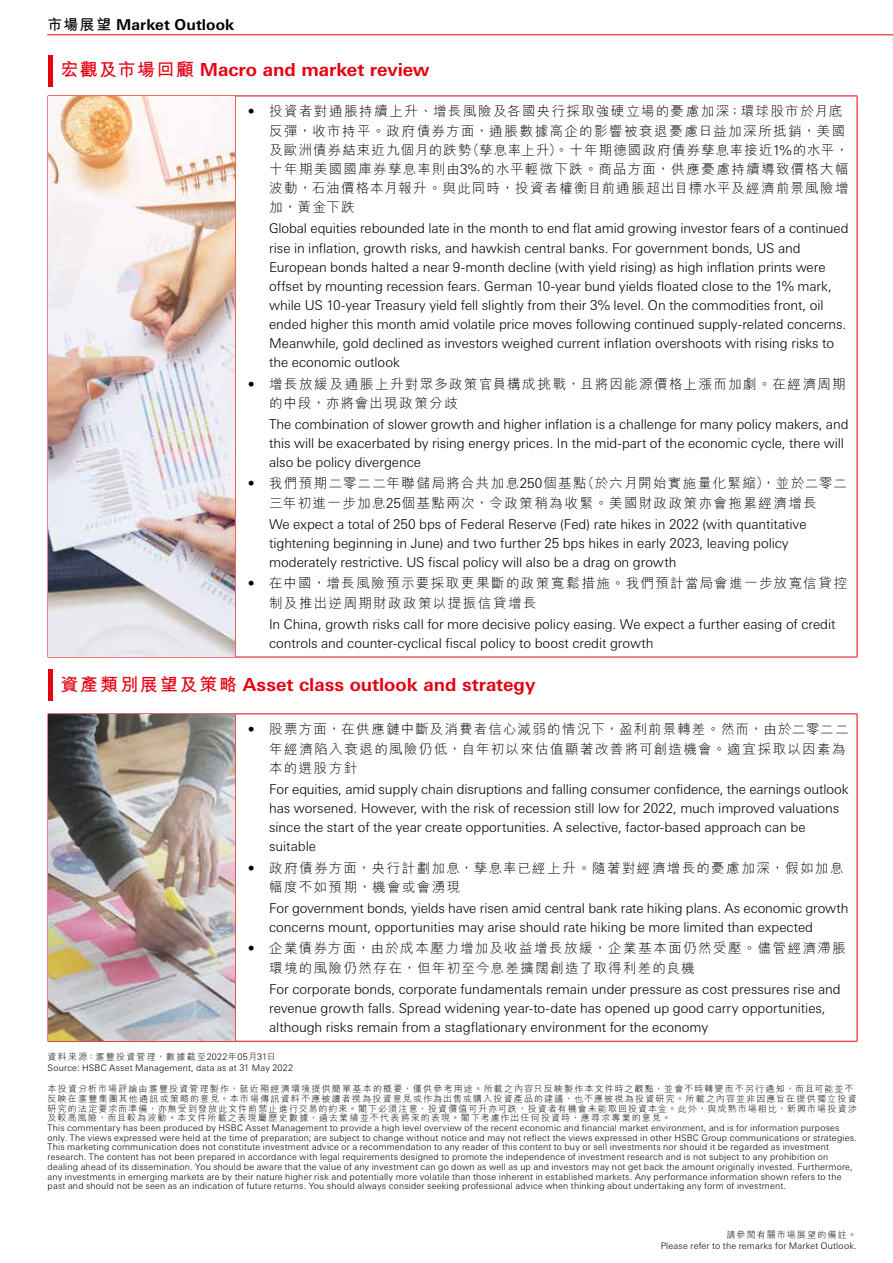
<style>
.page{position:relative;width:893px;height:1263px;background:#fff}
.page>*{position:absolute;margin:0;border:0;box-sizing:border-box;transform-origin:0 0}
.t1{font:700 18px "Univers Nextfor HSBC";color:#e60012}
.t2{font:700 15px "Univers Nextfor HSBC";letter-spacing:.005em;color:#000}
.t3{font:300 13.5px/19.2px "Univers Nextfor HSBC";letter-spacing:-.005em;color:#000}
.t4{font:300 13.5px/19.2px "M Hei H Kfor HSBC";letter-spacing:.1em;color:#000}
.t5{font:300 9px/9.8px "Univers Nextfor HSBC";letter-spacing:.02em;color:#000}
.t6{font:300 9px/9.8px "M Hei H Kfor HSBC";letter-spacing:.125em;color:#000}
.s1{font-family:"M Hei H Kfor HSBC"}
.s2{font-family:"Univers Nextfor HSBC"}
</style>
<div class="page">
<hr style="left:47px;top:34px;width:846px;height:1px;background:#e60012">
<hr style="left:235px;top:96px;width:1px;height:561px;background:#e60012">
<hr style="left:235px;top:96px;width:622px;height:1px;background:#e60012">
<hr style="left:857px;top:96px;width:1px;height:561px;background:#e60012">
<hr style="left:48px;top:657px;width:187px;height:1px;background:#e60012">
<hr style="left:235px;top:657px;width:622px;height:1px;background:#e60012">
<hr style="left:235px;top:714px;width:1px;height:327px;background:#e60012">
<hr style="left:48px;top:713px;width:187px;height:1px;background:#e60012">
<hr style="left:235px;top:713px;width:622px;height:1px;background:#e60012">
<hr style="left:857px;top:714px;width:1px;height:327px;background:#e60012">
<hr style="left:48px;top:1041px;width:187px;height:1px;background:#e60012">
<hr style="left:235px;top:1041px;width:622px;height:1px;background:#e60012">
<hr style="left:48px;top:55px;width:4px;height:31px;background:#e60012">
<img style="left:48px;top:96px;width:187px;height:561px">
<hr style="left:48px;top:670px;width:4px;height:31px;background:#e60012">
<img style="left:48px;top:714px;width:187px;height:327px">
<p class="t2" style="left:47px;top:14px;width:189px"><span class="s1">市場展望</span> Market Outlook</p>
<h1 class="t1" style="left:60px;top:56px;width:371px"><span class="s1">宏觀及市場回顧</span> Macro and market review</h1>
<p class="t4" style="left:269px;top:102px;width:581px;text-indent:-21px"><span class="s2">•</span> 投資者對通脹持續上升、增長風險及各國央行採取強硬立場的憂慮加深；環球股市於月底反彈，收市持平。政府債券方面，通脹數據高企的影響被衰退憂慮日益加深所抵銷，美國及歐洲債券結束近九個月的跌勢（孳息率上升）。十年期德國政府債券孳息率接近<span class="s2">1%</span>的水平，十年期美國國庫券孳息率則由<span class="s2">3%</span>的水平輕微下跌。商品方面，供應憂慮持續導致價格大幅波動，石油價格本月報升。與此同時，投資者權衡目前通脹超出目標水平及經濟前景風險增加，黃金下跌</p>
<p class="t3" style="left:269px;top:218px;width:581px">Global equities rebounded late in the month to end flat amid growing investor fears of a continued rise in inflation, growth risks, and hawkish central banks. For government bonds, US and European bonds halted a near 9-month decline (with yield rising) as high inflation prints were offset by mounting recession fears. German 10-year bund yields floated close to the 1% mark, while US 10-year Treasury yield fell slightly from their 3% level. On the commodities front, oil ended higher this month amid volatile price moves following continued supply-related concerns.<br>Meanwhile, gold declined as investors weighed current inflation overshoots with rising risks to the economic outlook</p>
<p class="t4" style="left:269px;top:374px;width:578px;text-indent:-21px"><span class="s2">•</span> 增長放緩及通脹上升對眾多政策官員構成挑戰，且將因能源價格上漲而加劇。在經濟周期的中段，亦將會出現政策分歧</p>
<p class="t3" style="left:269px;top:414px;width:581px">The combination of slower growth and higher inflation is a challenge for many policy makers, and this will be exacerbated by rising energy prices. In the mid-part of the economic cycle, there will also be policy divergence</p>
<p class="t4" style="left:269px;top:474px;width:579px;text-indent:-21px"><span class="s2">•</span> 我們預期二零二二年聯儲局將合共加息<span class="s2">250</span>個基點（於六月開始實施量化緊縮），並於二零二三年初進一步加息<span class="s2">25</span>個基點兩次，令政策稍為收緊。美國財政政策亦會拖累經濟增長</p>
<p class="t3" style="left:269px;top:513px;width:539px">We expect a total of 250 bps of Federal Reserve (Fed) rate hikes in 2022 (with quantitative tightening beginning in June) and two further 25 bps hikes in early 2023, leaving policy moderately restrictive. US fiscal policy will also be a drag on growth</p>
<p class="t4" style="left:269px;top:574px;width:580px;text-indent:-21px"><span class="s2">•</span> 在中國，增長風險預示要採取更果斷的政策寬鬆措施。我們預計當局會進一步放寬信貸控制及推出逆周期財政政策以提振信貸增長</p>
<p class="t3" style="left:269px;top:613px;width:568px">In China, growth risks call for more decisive policy easing. We expect a further easing of credit controls and counter-cyclical fiscal policy to boost credit growth</p>
<h1 class="t1" style="left:60px;top:671px;width:477px"><span class="s1">資產類別展望及策略</span> Asset class outlook and strategy</h1>
<p class="t4" style="left:269px;top:720px;width:581px;text-indent:-21px"><span class="s2">•</span> 股票方面，在供應鏈中斷及消費者信心減弱的情況下，盈利前景轉差。然而，由於二零二二年經濟陷入衰退的風險仍低，自年初以來估值顯著改善將可創造機會。適宜採取以因素為本的選股方針</p>
<p class="t3" style="left:269px;top:779px;width:581px">For equities, amid supply chain disruptions and falling consumer confidence, the earnings outlook has worsened. However, with the risk of recession still low for 2022, much improved valuations since the start of the year create opportunities. A selective, factor-based approach can be suitable</p>
<p class="t4" style="left:269px;top:858px;width:576px;text-indent:-21px"><span class="s2">•</span> 政府債券方面，央行計劃加息，孳息率已經上升。隨著對經濟增長的憂慮加深，假如加息幅度不如預期，機會或會湧現</p>
<p class="t3" style="left:269px;top:898px;width:581px">For government bonds, yields have risen amid central bank rate hiking plans. As economic growth concerns mount, opportunities may arise should rate hiking be more limited than expected</p>
<p class="t4" style="left:269px;top:939px;width:578px;text-indent:-21px"><span class="s2">•</span> 企業債券方面，由於成本壓力增加及收益增長放緩，企業基本面仍然受壓。儘管經濟滯脹環境的風險仍然存在，但年初至今息差擴闊創造了取得利差的良機</p>
<p class="t3" style="left:269px;top:978px;width:573px">For corporate bonds, corporate fundamentals remain under pressure as cost pressures rise and revenue growth falls. Spread widening year-to-date has opened up good carry opportunities, although risks remain from a stagflationary environment for the economy</p>
<p class="t6" style="left:48px;top:1052px;width:230px">資料來源：滙豐投資管理，數據截至<span class="s2">2022</span>年<span class="s2">05</span>月<span class="s2">31</span>日</p>
<p class="t5" style="left:48px;top:1062px;width:247px">Source: HSBC Asset Management, data as at 31 May 2022</p>
<p class="t6" style="left:48px;top:1084px;width:811px">本投資分析市場評論由滙豐投資管理製作，就近期經濟環境提供簡單基本的概要，僅供參考用途。所載之內容只反映製作本文件時之觀點，並會不時轉變而不另行通知，而且可能並不反映在滙豐集團其他通訊或策略的意見。本市場傳訊資料不應被讀者視為投資意見或作為出售或購入投資產品的建議，也不應被視為投資研究。所載之內容並非因應旨在提供獨立投資研究的法定要求而準備，亦無受到發放此文件前禁止進行交易的約束。閣下必須注意，投資價值可升亦可跌，投資者有機會未能取回投資本金。此外，與成熟市場相比，新興市場投資涉及較高風險，而且較為波動。本文件所載之表現屬歷史數據，過去業績並不代表將來的表現。閣下考慮作出任何投資時，應尋求專業的意見。</p>
<p class="t5" style="left:48px;top:1122px;width:811px">This commentary has been produced by HSBC Asset Management to provide a high level overview of the recent economic and financial market environment, and is for information purposes only. The views expressed were held at the time of preparation; are subject to change without notice and may not reflect the views expressed in other HSBC Group communications or strategies.<br>This marketing communication does not constitute investment advice or a recommendation to any reader of this content to buy or sell investments nor should it be regarded as investment research. The content has not been prepared in accordance with legal requirements designed to promote the independence of investment research and is not subject to any prohibition on dealing ahead of its dissemination. You should be aware that the value of any investment can go down as well as up and investors may not get back the amount originally invested. Furthermore, any investments in emerging markets are by their nature higher risk and potentially more volatile than those inherent in established markets. Any performance information shown refers to the past and should not be seen as an indication of future returns. You should always consider seeking professional advice when thinking about undertaking any form of investment.</p>
<p class="t6" style="left:726px;top:1230px;width:132px">請參閱有關市場展望的備註。</p>
<p class="t5" style="left:661px;top:1240px;width:197px">Please refer to the remarks for Market Outlook.</p>
</div>
